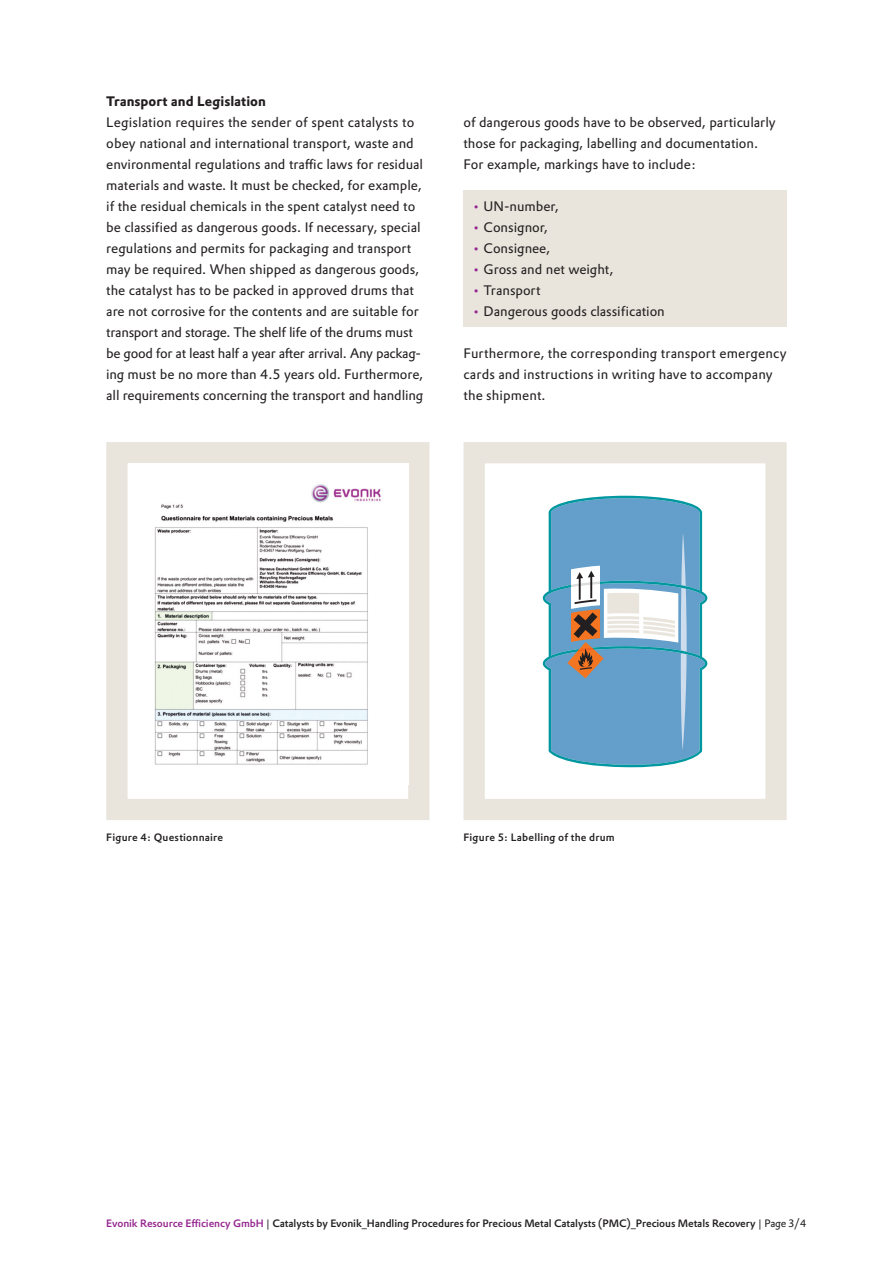
<style>
.page{position:relative;width:893px;height:1263px;background:#fff}
.page>*{position:absolute;margin:0;border:0;box-sizing:border-box;transform-origin:0 0}
.t1{font:13.5px/21px "Evonik Prokyon";color:#231f20}
.t2{font:700 13.5px "Evonik Prokyon";color:#231f20}
.t3{font:500 10.5px "Evonik Prokyon";letter-spacing:-.01em;color:#231f20}
.t4{font:500 10.5px "Evonik Prokyon";letter-spacing:.02em;color:#231f20}
.s1{color:#95268f}
.s2{font-weight:400}
</style>
<div class="page">
<div style="left:463px;top:190px;width:324px;height:136px;background:#e9e5dd"></div>
<div style="left:463px;top:442px;width:324px;height:378px;border:21px solid #e9e5dd"></div>
<div style="left:106px;top:442px;width:323px;height:378px;border:21px solid #e9e5dd"></div>
<div style="left:128px;top:463px;width:280px;height:321px;background:#fff"></div>
<img style="left:154px;top:484px;width:227px;height:281px">
<svg style="left:543px;top:496px;width:164px;height:271px;background:#80aecb"></svg>
<p class="t2" style="left:106px;top:90px;width:161px">Transport and Legislation</p>
<p class="t1" style="left:106px;top:111px;width:319px">Legislation requires the sender of spent catalysts to obey national and international transport, waste and environmental regulations and traffic laws for residual materials and waste. It must be checked, for example, if the residual chemicals in the spent catalyst need to be classified as dangerous goods. If necessary, special regulations and permits for packaging and transport may be required. When shipped as dangerous goods, the catalyst has to be packed in approved drums that are not corrosive for the contents and are suitable for transport and storage. The shelf life of the drums must be good for at least half a year after arrival. Any packag&shy;ing must be no more than 4.5 years old. Furthermore, all requirements concerning the transport and handling</p>
<p class="t1" style="left:463px;top:111px;width:314px">of dangerous goods have to be observed, particularly those for packaging, labelling and documentation.<br>For example, markings have to include:</p>
<p class="t1" style="left:472px;top:195px;width:88px"><span class="s1">•</span> UN-number,</p>
<p class="t1" style="left:472px;top:216px;width:78px"><span class="s1">•</span> Consignor,</p>
<p class="t1" style="left:472px;top:237px;width:80px"><span class="s1">•</span> Consignee,</p>
<p class="t1" style="left:472px;top:258px;width:143px"><span class="s1">•</span> Gross and net weight,</p>
<p class="t1" style="left:472px;top:279px;width:70px"><span class="s1">•</span> Transport</p>
<p class="t1" style="left:472px;top:300px;width:194px"><span class="s1">•</span> Dangerous goods classification</p>
<p class="t1" style="left:463px;top:342px;width:325px">Furthermore, the corresponding transport emergency cards and instructions in writing have to accompany the shipment.</p>
<p class="t4" style="left:106px;top:829px;width:118px">Figure 4: Questionnaire</p>
<p class="t4" style="left:463px;top:829px;width:153px">Figure 5: Labelling of the drum</p>
<p class="t3" style="left:106px;top:1215px;width:701px"><span class="s1">Evonik Resource Efficiency GmbH</span> <span class="s2">|</span> Catalysts by Evonik_Handling Procedures for Precious Metal Catalysts (PMC)_Precious Metals Recovery <span class="s2">| Page 3/4</span></p>
</div>
